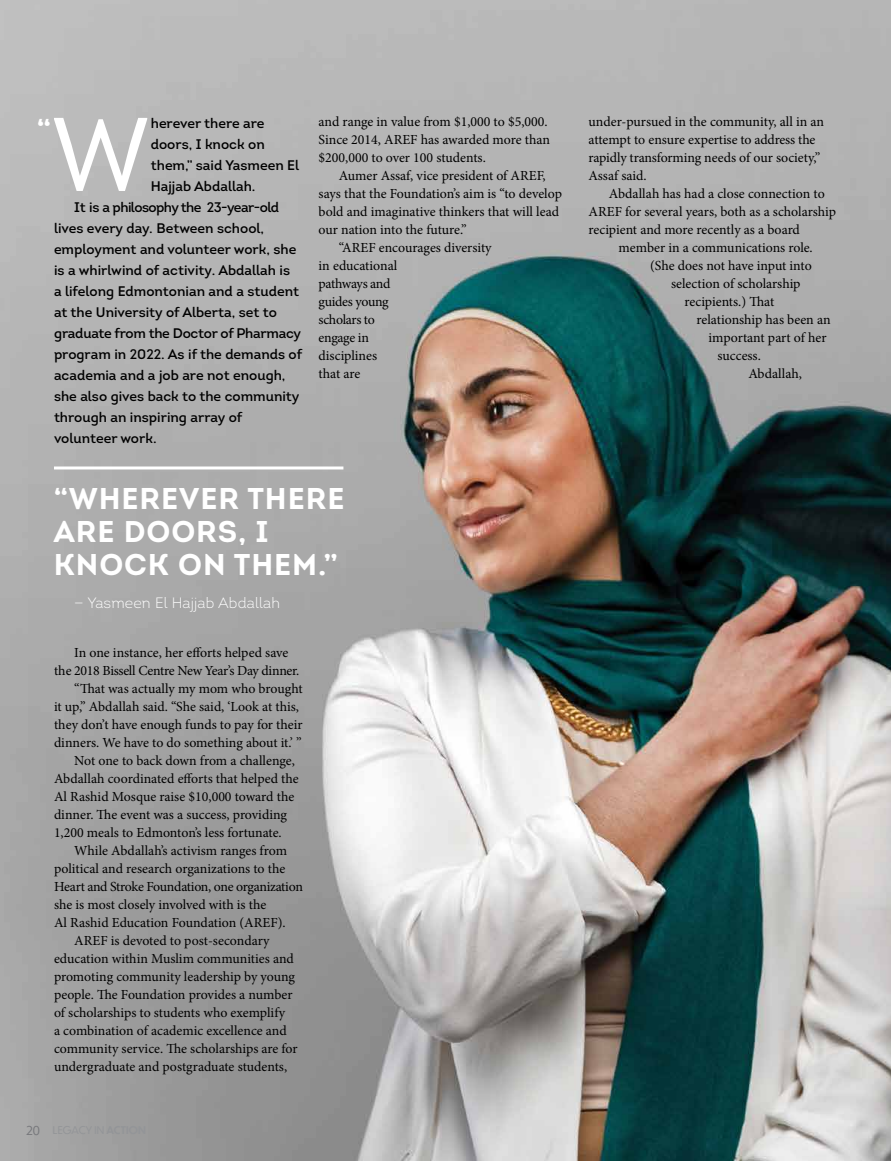
<style>
.page{position:relative;width:891px;height:1161px;background:#fff}
.page>*{position:absolute;margin:0;border:0;box-sizing:border-box;transform-origin:0 0}
.t1{font:103.8px "Intro";color:#fff}
.t2{font:700 30px/33px "Intro";letter-spacing:.03em;color:#fff}
.t3{font:300 15px "Intro";letter-spacing:.01em;color:#fff}
.t4{font:13.8px/18px "Minion Pro";letter-spacing:-.005em;color:#000}
.t5{font:600 13.8px "Intro";color:#000}
.t6{font:13.8px "Minion Pro";letter-spacing:-.025em;color:#000}
.t7{font:600 13.8px "Intro";letter-spacing:-.02em;color:#000}
.t8{font:600 13.8px "Intro";letter-spacing:-.04em;color:#000}
.t9{font:13.8px "Minion Pro";letter-spacing:-.03em;color:#000}
</style>
<div class="page">
<img style="left:0;top:0;width:891px;height:1161px">
<svg style="left:54px;top:466px;width:289px;height:4px"></svg>
<h1 class="t1" style="left:51px;top:91px;width:102px">W</h1>
<p class="t5" style="left:151px;top:114px;width:115px">herever there are</p>
<h2 class="t2" style="left:37px;top:112px;width:16px">“</h2>
<p class="t5" style="left:151px;top:135px;width:115px">doors, I knock on</p>
<p class="t5" style="left:151px;top:156px;width:150px">them,” said Yasmeen El</p>
<p class="t5" style="left:151px;top:177px;width:106px">Hajjab Abdallah.</p>
<p class="t8" style="left:74px;top:198px;width:206px">It is a philosophy the 23-year-old</p>
<p class="t5" style="left:54px;top:219px;width:212px">lives every day. Between school,</p>
<p class="t5" style="left:54px;top:240px;width:244px">employment and volunteer work, she</p>
<p class="t5" style="left:54px;top:261px;width:238px">is a whirlwind of activity. Abdallah is</p>
<p class="t5" style="left:54px;top:282px;width:247px">a lifelong Edmontonian and a student</p>
<p class="t5" style="left:54px;top:303px;width:224px">at the University of Alberta, set to</p>
<p class="t7" style="left:54px;top:324px;width:249px">graduate from the Doctor of Pharmacy</p>
<p class="t5" style="left:54px;top:345px;width:250px">program in 2022. As if the demands of</p>
<p class="t5" style="left:54px;top:366px;width:233px">academia and a job are not enough,</p>
<p class="t5" style="left:54px;top:387px;width:247px">she also gives back to the community</p>
<p class="t5" style="left:54px;top:408px;width:190px">through an inspiring array of</p>
<p class="t5" style="left:54px;top:429px;width:104px">volunteer work.</p>
<p class="t4" style="left:319px;top:113px;width:233px">and range in value from $1,000 to $5,000.<br>Since 2014, AREF has awarded more than $200,000 to over 100 students.</p>
<p class="t4" style="left:339px;top:167px;width:208px">Aumer Assaf, vice president of AREF,</p>
<p class="t4" style="left:319px;top:185px;width:245px">says that the Foundation’s aim is “to develop</p>
<p class="t4" style="left:319px;top:203px;width:242px">bold and imaginative thinkers that will lead</p>
<p class="t4" style="left:319px;top:221px;width:150px">our nation into the future.”</p>
<p class="t4" style="left:339px;top:239px;width:154px">“AREF encourages diversity</p>
<p class="t4" style="left:319px;top:257px;width:80px">in educational</p>
<p class="t6" style="left:319px;top:274px;width:73px">pathways and</p>
<p class="t4" style="left:319px;top:293px;width:72px">guides young</p>
<p class="t9" style="left:319px;top:310px;width:58px">scholars to</p>
<p class="t6" style="left:319px;top:328px;width:52px">engage in</p>
<p class="t4" style="left:319px;top:347px;width:60px">disciplines</p>
<p class="t4" style="left:319px;top:365px;width:43px">that are</p>
<h2 class="t2" style="left:54px;top:482px;width:292px">“WHEREVER THERE<br>ARE DOORS, I<br>KNOCK ON THEM.”</h2>
<p class="t3" style="left:74px;top:594px;width:207px">— Yasmeen El Hajjab Abdallah</p>
<p class="t4" style="left:74px;top:644px;width:216px">In one instance, her efforts helped save</p>
<p class="t4" style="left:54px;top:662px;width:247px">the 2018 Bissell Centre New Year’s Day dinner.</p>
<p class="t4" style="left:74px;top:680px;width:230px">“That was actually my mom who brought</p>
<p class="t4" style="left:54px;top:698px;width:247px">it up,” Abdallah said. “She said, ‘Look at this,</p>
<p class="t4" style="left:54px;top:716px;width:250px">they don’t have enough funds to pay for their</p>
<p class="t4" style="left:54px;top:734px;width:249px">dinners. We have to do something about it.’ ”</p>
<p class="t4" style="left:74px;top:752px;width:222px">Not one to back down from a challenge,</p>
<p class="t4" style="left:54px;top:770px;width:246px">Abdallah coordinated efforts that helped the</p>
<p class="t4" style="left:54px;top:788px;width:242px">Al Rashid Mosque raise $10,000 toward the</p>
<p class="t4" style="left:54px;top:806px;width:235px">dinner. The event was a success, providing</p>
<p class="t4" style="left:54px;top:824px;width:229px">1,200 meals to Edmonton’s less fortunate.</p>
<p class="t4" style="left:74px;top:842px;width:214px">While Abdallah’s activism ranges from</p>
<p class="t4" style="left:54px;top:860px;width:233px">political and research organizations to the</p>
<p class="t6" style="left:54px;top:877px;width:250px">Heart and Stroke Foundation, one organization</p>
<p class="t4" style="left:54px;top:896px;width:214px">she is most closely involved with is the</p>
<p class="t4" style="left:54px;top:914px;width:233px">Al Rashid Education Foundation (AREF).</p>
<p class="t4" style="left:74px;top:932px;width:197px">AREF is devoted to post-secondary</p>
<p class="t4" style="left:54px;top:950px;width:241px">education within Muslim communities and</p>
<p class="t4" style="left:54px;top:968px;width:243px">promoting community leadership by young</p>
<p class="t4" style="left:54px;top:986px;width:240px">people. The Foundation provides a number</p>
<p class="t4" style="left:54px;top:1004px;width:233px">of scholarships to students who exemplify</p>
<p class="t4" style="left:54px;top:1022px;width:234px">a combination of academic excellence and</p>
<p class="t4" style="left:54px;top:1040px;width:245px">community service. The scholarships are for</p>
<p class="t4" style="left:54px;top:1058px;width:235px">undergraduate and postgraduate students,</p>
<p class="t4" style="left:589px;top:113px;width:237px">under-pursued in the community, all in an attempt to ensure expertise to address the rapidly transforming needs of our society,” Assaf said.</p>
<p class="t4" style="left:609px;top:185px;width:217px">Abdallah has had a close connection to</p>
<p class="t4" style="left:589px;top:203px;width:249px">AREF for several years, both as a scholarship</p>
<p class="t4" style="left:589px;top:221px;width:213px">recipient and more recently as a board</p>
<p class="t4" style="left:619px;top:239px;width:196px">member in a communications role.</p>
<p class="t4" style="left:650px;top:257px;width:163px">(She does not have input into</p>
<p class="t4" style="left:671px;top:275px;width:131px">selection of scholarship</p>
<p class="t4" style="left:685px;top:293px;width:91px">recipients.) That</p>
<p class="t4" style="left:697px;top:311px;width:136px">relationship has been an</p>
<p class="t4" style="left:709px;top:329px;width:119px">important part of her</p>
<p class="t4" style="left:718px;top:347px;width:45px">success.</p>
<p class="t4" style="left:748px;top:365px;width:55px">Abdallah,</p>
</div>
